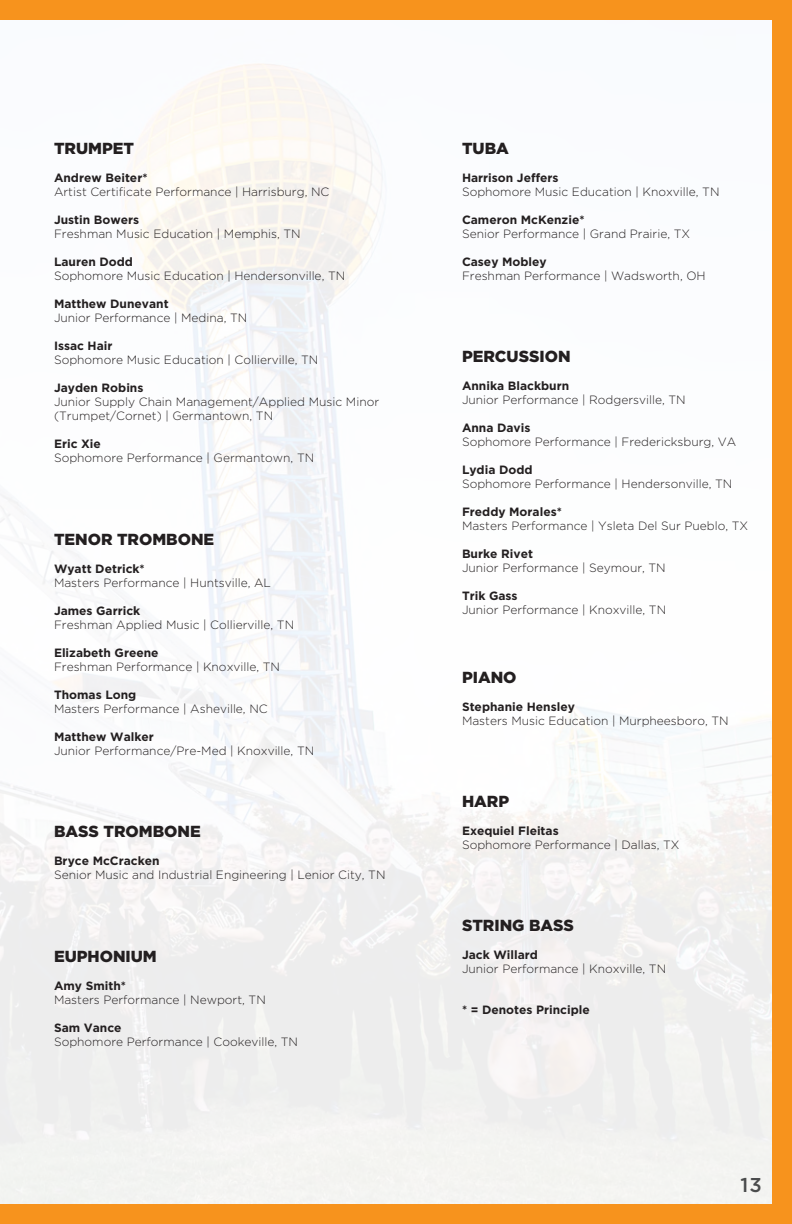
<style>
.page{position:relative;width:792px;height:1224px;background:#fff}
.page>*{position:absolute;margin:0;border:0;box-sizing:border-box;transform-origin:0 0}
.Names{font:500 20px "Gotham";color:#4b4c4d}
.Heading{font:900 16px "Gotham";color:#231f20}
.Heading-2{font:300 12px/14px "Gotham";color:#231f20}
.Heading-3{font:700 12px "Gotham";color:#231f20}
.s1{font-weight:700}
</style>
<div class="page">
<div style="left:0;top:0;width:792px;height:20px;background:#f7931d"></div>
<div style="left:0;top:1204px;width:792px;height:20px;background:#f7931d"></div>
<div style="left:0;top:20px;width:782px;height:1184px;background:linear-gradient(to right,#f7f7f7,#f8f9f9)"></div>
<div style="left:772px;top:10px;width:20px;height:1214px;background:#f7931d"></div>
<p class="Heading" style="left:54px;top:137px;width:82px">TRUMPET</p>
<p class="Heading-2" style="left:54px;top:170px;width:277px"><span class="s1">Andrew Beiter*<br></span>Artist Certificate Performance | Harrisburg, NC</p>
<p class="Heading-2" style="left:54px;top:212px;width:248px"><span class="s1">Justin Bowers<br></span>Freshman Music Education | Memphis, TN</p>
<p class="Heading-2" style="left:54px;top:254px;width:293px"><span class="s1">Lauren Dodd<br></span>Sophomore Music Education | Hendersonville, TN</p>
<p class="Heading-2" style="left:54px;top:296px;width:195px"><span class="s1">Matthew Dunevant<br></span>Junior Performance | Medina, TN</p>
<p class="Heading-2" style="left:54px;top:338px;width:266px"><span class="s1">Issac Hair<br></span>Sophomore Music Education | Collierville, TN</p>
<p class="Heading-2" style="left:54px;top:380px;width:327px"><span class="s1">Jayden Robins<br></span>Junior Supply Chain Management/Applied Music Minor (Trumpet/Cornet) | Germantown, TN</p>
<p class="Heading-2" style="left:54px;top:436px;width:262px"><span class="s1">Eric Xie<br></span>Sophomore Performance | Germantown, TN</p>
<p class="Heading" style="left:54px;top:528px;width:162px">TENOR TROMBONE</p>
<p class="Heading-2" style="left:54px;top:561px;width:219px"><span class="s1">Wyatt Detrick*<br></span>Masters Performance | Huntsville, AL</p>
<p class="Heading-2" style="left:54px;top:603px;width:242px"><span class="s1">James Garrick<br></span>Freshman Applied Music | Collierville, TN</p>
<p class="Heading-2" style="left:54px;top:645px;width:228px"><span class="s1">Elizabeth Greene<br></span>Freshman Performance | Knoxville, TN</p>
<p class="Heading-2" style="left:54px;top:687px;width:215px"><span class="s1">Thomas Long<br></span>Masters Performance | Asheville, NC</p>
<p class="Heading-2" style="left:54px;top:729px;width:262px"><span class="s1">Matthew Walker<br></span>Junior Performance/Pre-Med | Knoxville, TN</p>
<p class="Heading" style="left:54px;top:820px;width:148px">BASS TROMBONE</p>
<p class="Heading-2" style="left:54px;top:853px;width:333px"><span class="s1">Bryce McCracken<br></span>Senior Music and Industrial Engineering | Lenior City, TN</p>
<p class="Heading" style="left:54px;top:945px;width:104px">EUPHONIUM</p>
<p class="Heading-2" style="left:54px;top:978px;width:213px"><span class="s1">Amy Smith*<br></span>Masters Performance | Newport, TN</p>
<p class="Heading-2" style="left:54px;top:1020px;width:246px"><span class="s1">Sam Vance<br></span>Sophomore Performance | Cookeville, TN</p>
<p class="Heading" style="left:462px;top:137px;width:48px">TUBA</p>
<p class="Heading-2" style="left:462px;top:170px;width:259px"><span class="s1">Harrison Jeffers<br></span>Sophomore Music Education | Knoxville, TN</p>
<p class="Heading-2" style="left:462px;top:212px;width:230px"><span class="s1">Cameron McKenzie*<br></span>Senior Performance | Grand Prairie, TX</p>
<p class="Heading-2" style="left:462px;top:254px;width:245px"><span class="s1">Casey Mobley<br></span>Freshman Performance | Wadsworth, OH</p>
<p class="Heading" style="left:462px;top:345px;width:110px">PERCUSSION</p>
<p class="Heading-2" style="left:462px;top:378px;width:225px"><span class="s1">Annika Blackburn<br></span>Junior Performance | Rodgersville, TN</p>
<p class="Heading-2" style="left:462px;top:420px;width:276px"><span class="s1">Anna Davis<br></span>Sophomore Performance | Fredericksburg, VA</p>
<p class="Heading-2" style="left:462px;top:462px;width:272px"><span class="s1">Lydia Dodd<br></span>Sophomore Performance | Hendersonville, TN</p>
<p class="Heading-2" style="left:462px;top:504px;width:288px"><span class="s1">Freddy Morales*<br></span>Masters Performance | Ysleta Del Sur Pueblo, TX</p>
<p class="Heading-2" style="left:462px;top:546px;width:205px"><span class="s1">Burke Rivet<br></span>Junior Performance | Seymour, TN</p>
<p class="Heading-2" style="left:462px;top:588px;width:206px"><span class="s1">Trik Gass<br></span>Junior Performance | Knoxville, TN</p>
<p class="Heading" style="left:462px;top:666px;width:56px">PIANO</p>
<p class="Heading-2" style="left:462px;top:699px;width:268px"><span class="s1">Stephanie Hensley<br></span>Masters Music Education | Murpheesboro, TN</p>
<p class="Heading" style="left:462px;top:790px;width:49px">HARP</p>
<p class="Heading-2" style="left:462px;top:823px;width:219px"><span class="s1">Exequiel Fleitas<br></span>Sophomore Performance | Dallas, TX</p>
<p class="Heading" style="left:462px;top:914px;width:114px">STRING BASS</p>
<p class="Heading-2" style="left:462px;top:947px;width:206px"><span class="s1">Jack Willard<br></span>Junior Performance | Knoxville, TN</p>
<p class="Heading-3" style="left:462px;top:1002px;width:129px">* = Denotes Principle</p>
<p class="Names" style="left:740px;top:1172px;width:23px">13</p>
</div>
